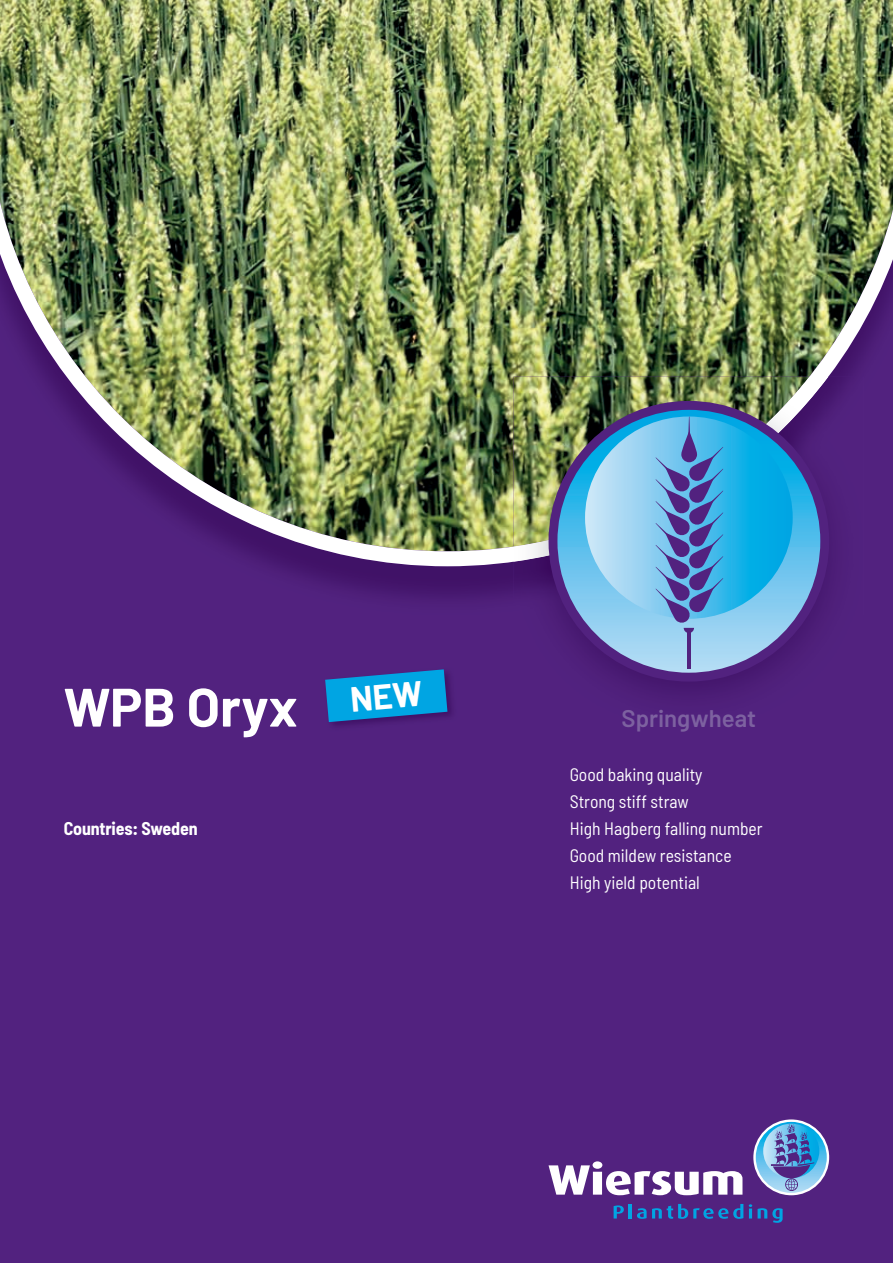
<style>
.page{position:relative;width:893px;height:1263px;background:#52227f}
.page>*{position:absolute;margin:0;border:0;box-sizing:border-box;transform-origin:0 0}
.t1{font:700 54px "Barlow";color:#fff}
.t2{font:600 24px "Barlow";color:#7d61a0}
.t3{font:semi-condensed 18px/27px "Barlow";color:#fff}
.t4{font:700 semi-condensed 18px "Barlow";letter-spacing:-.01em;color:#fff}
</style>
<div class="page">
<svg style="left:753px;top:1119px;width:76px;height:76px"></svg>
<svg style="left:756px;top:1122px;width:71px;height:71px"></svg>
<svg style="left:763px;top:1124px;width:56px;height:67px"></svg>
<svg style="left:614px;top:1205px;width:10px;height:13px"></svg>
<hr style="left:629px;top:1204px;width:3px;height:14px;background:#00a5e3">
<svg style="left:637px;top:1204px;width:106px;height:15px"></svg>
<svg style="left:749px;top:1204px;width:3px;height:14px"></svg>
<svg style="left:758px;top:1208px;width:25px;height:15px"></svg>
<svg style="left:549px;top:1161px;width:193px;height:34px"></svg>
<img style="left:276px;top:566px;width:237px;height:32px">
<img style="left:0;top:0;width:893px;height:566px">
<img style="left:513px;top:377px;width:351px;height:318px">
<img style="left:513px;top:377px;width:315px;height:185px">
<div style="left:549px;top:401px;width:280px;height:281px;background:#52227f;border-radius:50%"></div>
<svg style="left:557px;top:410px;width:263px;height:263px;background:#74c6ed"></svg>
<svg style="left:585px;top:416px;width:208px;height:217px;background:#5eabdb"></svg>
<hr style="left:687px;top:631px;width:4px;height:38px;background:#52227f">
<img style="left:332px;top:674px;width:120px;height:52px">
<svg style="left:325px;top:669px;width:122px;height:53px"></svg>
<h1 class="t1" style="left:64px;top:674px;width:235px">WPB Oryx</h1>
<p class="t4" style="left:64px;top:817px;width:135px">Countries: Sweden</p>
<h2 class="t2" style="left:622px;top:703px;width:136px">Springwheat</h2>
<p class="t3" style="left:570px;top:760px;width:194px">Good baking quality<br>Strong stiff straw<br>High Hagberg falling number<br>Good mildew resistance<br>High yield potential</p>
</div>
